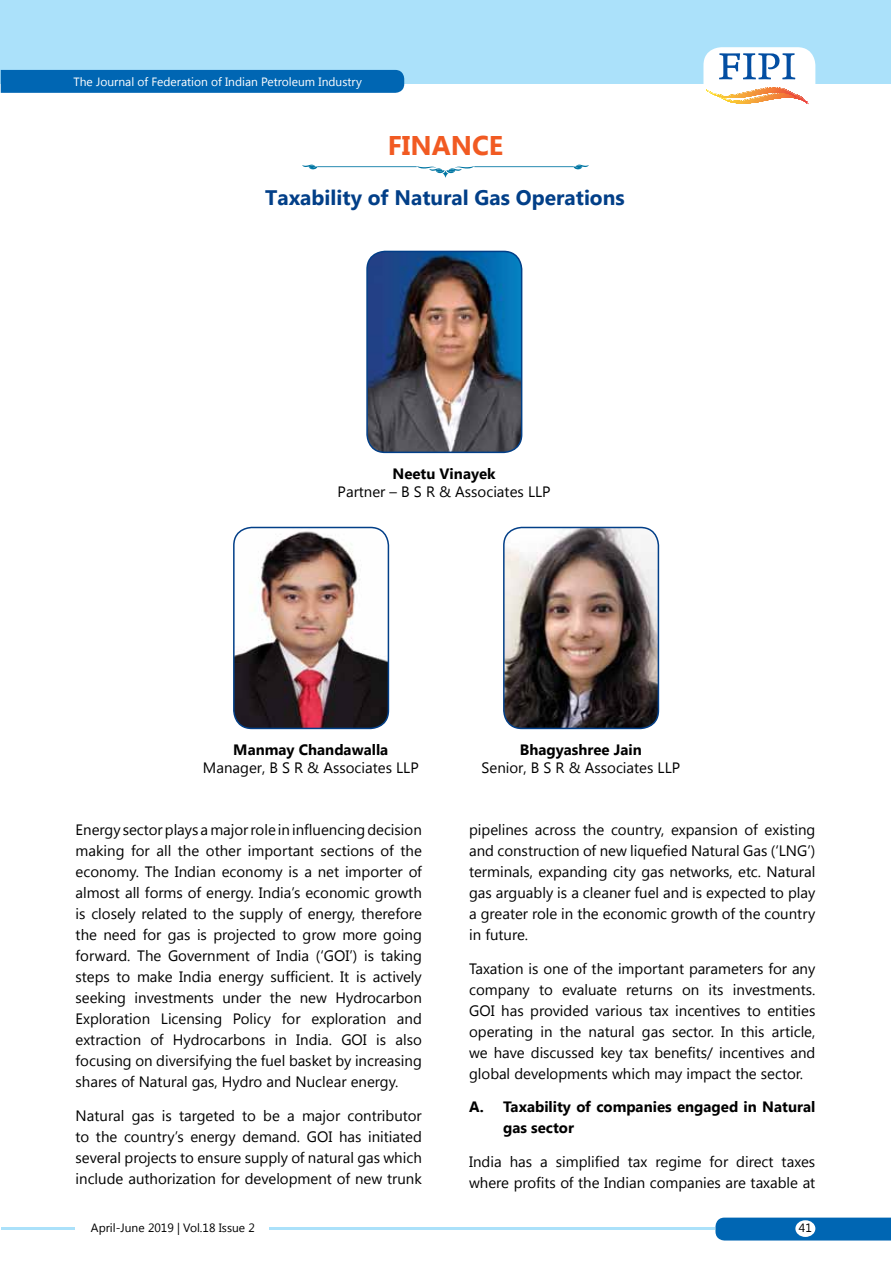
<style>
.page{position:relative;width:891px;height:1275px;background:#fff}
.page>*{position:absolute;margin:0;border:0;box-sizing:border-box;transform-origin:0 0}
.t1{font:700 27px "Segoe UI";color:#f15a22}
.t2{font:700 21px "Segoe UI";color:#023f88}
.t3{font:15px/21px "Segoe UI";color:#000;text-align:justify}
.t4{font:700 15px/21px "Segoe UI";color:#000}
.t5{font:12px "Segoe UI";color:#fff}
.t6{font:12px "Segoe UI";color:#000}
</style>
<div class="page">
<div style="left:716px;top:1217px;width:175px;height:23px;background:#0066b3"></div>
<hr style="left:2px;top:1227px;width:714px;height:2px;background:#abe1fa">
<div style="left:0;top:0;width:891px;height:84px;background:#abe1fa"></div>
<div style="left:75px;top:1220px;width:194px;height:16px;background:#fff"></div>
<div style="left:704px;top:47px;width:111px;height:65px;background:#fff;border-radius:18px"></div>
<div style="left:795px;top:1220px;width:20px;height:16px;background:#fff;border-radius:50%"></div>
<svg style="left:719px;top:53px;width:76px;height:27px"></svg>
<svg style="left:706px;top:87px;width:103px;height:18px"></svg>
<div style="left:1px;top:70px;width:403px;height:23px;background:#0066b3"></div>
<img style="left:234px;top:529px;width:154px;height:199px">
<div style="left:233px;top:526px;width:156px;height:203px;border:2px solid #023f88;border-radius:18px"></div>
<img style="left:367px;top:251px;width:155px;height:201px">
<div style="left:366px;top:251px;width:156px;height:202px;border:2px solid #023f88;border-radius:18px"></div>
<img style="left:504px;top:529px;width:154px;height:199px">
<div style="left:503px;top:526px;width:156px;height:203px;border:2px solid #023f88;border-radius:18px"></div>
<svg style="left:302px;top:165px;width:287px;height:13px"></svg>
<p class="t5" style="left:74px;top:73px;width:290px">The Journal of Federation of Indian Petroleum Industry</p>
<h1 class="t1" style="left:388px;top:126px;width:117px">FINANCE</h1>
<h2 class="t2" style="left:265px;top:183px;width:361px">Taxability of Natural Gas Operations</h2>
<p class="t4" style="left:393px;top:462px;width:105px">Neetu Vinayek</p>
<p class="t3" style="left:338px;top:480px;width:214px">Partner – B S R &amp; Associates LLP</p>
<p class="t4" style="left:233px;top:738px;width:157px">Manmay Chandawalla</p>
<p class="t3" style="left:203px;top:756px;width:217px">Manager, B S R &amp; Associates LLP</p>
<p class="t3" style="left:76px;top:818px;width:348px">Energy sector plays a major role in influencing decision making for all the other important sections of the economy. The Indian economy is a net importer of almost all forms of energy. India’s economic growth is closely related to the supply of energy, therefore the need for gas is projected to grow more going forward. The Government of India (‘GOI’) is taking steps to make India energy sufficient. It is actively seeking investments under the new Hydrocarbon Exploration Licensing Policy for exploration and extraction of Hydrocarbons in India. GOI is also focusing on diversifying the fuel basket by increasing shares of Natural gas, Hydro and Nuclear energy.</p>
<p class="t3" style="left:76px;top:1104px;width:348px">Natural gas is targeted to be a major contributor to the country’s energy demand. GOI has initiated several projects to ensure supply of natural gas which include authorization for development of new trunk</p>
<p class="t4" style="left:520px;top:738px;width:124px">Bhagyashree Jain</p>
<p class="t3" style="left:482px;top:756px;width:200px">Senior, B S R &amp; Associates LLP</p>
<p class="t3" style="left:469px;top:818px;width:348px">pipelines across the country, expansion of existing and construction of new liquefied Natural Gas (‘LNG’) terminals, expanding city gas networks, etc. Natural gas arguably is a cleaner fuel and is expected to play a greater role in the economic growth of the country in future.</p>
<p class="t3" style="left:469px;top:957px;width:348px">Taxation is one of the important parameters for any company to evaluate returns on its investments.<br>GOI has provided various tax incentives to entities operating in the natural gas sector. In this article, we have discussed key tax benefits/ incentives and global developments which may impact the sector.</p>
<p class="t4" style="left:503px;top:1095px;width:314px;text-indent:-34px">A. Taxability of companies engaged in Natural gas sector</p>
<p class="t3" style="left:469px;top:1150px;width:348px">India has a simplified tax regime for direct taxes where profits of the Indian companies are taxable at</p>
<p class="t6" style="left:91px;top:1219px;width:165px">April-June 2019 | Vol.18 Issue 2</p>
<p class="t6" style="left:799px;top:1219px;width:14px">41</p>
</div>
